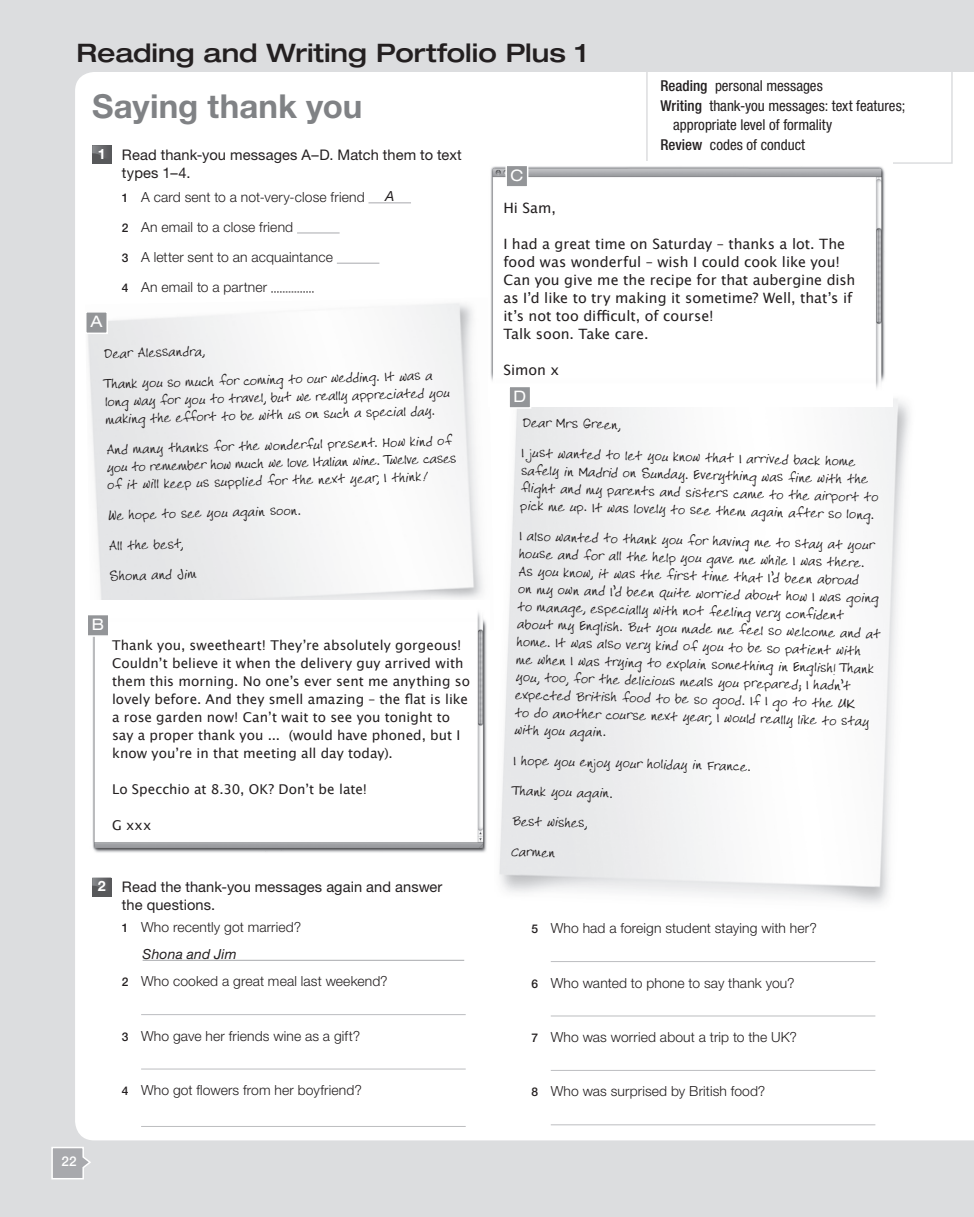
<style>
.page{position:relative;width:974px;height:1217px;background:#fff}
.page>*{position:absolute;margin:0;border:0;box-sizing:border-box;transform-origin:0 0}
.t1{font:700 33px "Helvetica Neue LT Std";letter-spacing:.005em;color:#808285}
.t2{font:500 expanded 25.5px "Helvetica Neue LT Std";color:#231f20}
.t3{font:expanded 15.9px "Helvetica Neue LT Std";color:#fff}
.t4{font:condensed 15px "Helvetica Neue LT Std";color:#231f20}
.t5{font:14.7px/17.5px "Helvetica Neue LT Std";letter-spacing:.005em;color:#231f20}
.t6{font:14.25px/17.5px "Libertys Hand";color:#231f20}
.t7{font:14.25px/18px "Lucida Grande";color:#231f20}
.t8{font:300 13.8px/30.2px "Helvetica Neue LT Std";letter-spacing:.01em;color:#231f20}
.t9{font:italic 13.8px "Helvetica Neue LT Std";letter-spacing:.01em;color:#231f20}
.t10{font:13.5px/18px "Lucida Grande";letter-spacing:.005em;color:#231f20}
.t11{font:500 13.5px "Helvetica Neue LT Std";color:#fff}
.s1{font-weight:700;font-size:14.25px;color:#fff}
.s2{font-weight:500;font-size:12px}
.s3{font-weight:500}
.s4{font-family:"Youngs Hand";font-size:15px}
</style>
<div class="page">
<div style="left:0;top:0;width:974px;height:1216px;background:#dcdddf"></div>
<div style="left:75px;top:72px;width:899px;height:1068px;background:#fff"></div>
<svg style="left:51px;top:1147px;width:40px;height:32px"></svg>
<div style="left:646px;top:0;width:306px;height:164px;border:2px solid #dcdddf"></div>
<img style="left:494px;top:377px;width:422px;height:538px">
<img style="left:85px;top:297px;width:409px;height:340px">
<img style="left:488px;top:162px;width:404px;height:244px">
<div style="left:92px;top:145px;width:19px;height:19px;background:#57585a"></div>
<svg style="left:92px;top:145px;width:14px;height:13px"></svg>
<hr style="left:368px;top:202px;width:43px;height:1px;background:#a8a9ad">
<hr style="left:297px;top:232px;width:42px;height:1px;background:#a8a9ad">
<hr style="left:337px;top:263px;width:42px;height:1px;background:#a8a9ad">
<svg style="left:271px;top:291px;width:43px;height:1px"></svg>
<div style="left:81px;top:600px;width:409px;height:253px;background:#fff"></div>
<hr style="left:551px;top:960px;width:324px;height:1px;background:#bcbdc0">
<hr style="left:551px;top:1015px;width:324px;height:1px;background:#bcbdc0">
<hr style="left:551px;top:1069px;width:324px;height:1px;background:#bcbdc0">
<hr style="left:551px;top:1124px;width:324px;height:1px;background:#bcbdc0">
<div style="left:92px;top:877px;width:19px;height:19px;background:#57585a"></div>
<svg style="left:92px;top:877px;width:19px;height:13px"></svg>
<hr style="left:143px;top:959px;width:321px;height:1px;background:#a8a9ad">
<hr style="left:141px;top:1013px;width:325px;height:1px;background:#bcbdc0">
<hr style="left:141px;top:1068px;width:325px;height:1px;background:#bcbdc0">
<hr style="left:141px;top:1125px;width:325px;height:1px;background:#bcbdc0">
<svg style="left:84px;top:310px;width:25px;height:25px"></svg>
<svg style="left:86px;top:613px;width:24px;height:24px"></svg>
<svg style="left:505px;top:164px;width:24px;height:24px"></svg>
<svg style="left:507px;top:385px;width:25px;height:24px"></svg>
<h2 class="t2" style="left:77px;top:37px;width:512px">Reading and Writing Portfolio Plus 1</h2>
<h1 class="t1" style="left:92px;top:86px;width:272px">Saying thank you</h1>
<p class="t5" style="left:122px;top:146px;width:341px;text-indent:-24px"><span class="s1">1</span> Read thank-you messages A–D. Match them to text types 1–4.</p>
<p class="t8" style="left:122px;top:181px;width:244px"><span class="s2">1</span> A card sent to a not-very-close friend</p>
<p class="t9" style="left:385px;top:188px;width:11px">A</p>
<p class="t8" style="left:122px;top:211px;width:212px"><span class="s2">2</span> An email to a close friend<br><span class="s2">3</span> A letter sent to an acquaintance<br><span class="s2">4</span> An email to a partner</p>
<p class="t3" style="left:90px;top:312px;width:14px">A</p>
<p class="t6" style="left:103px;top:344px;width:102px;rotate:-2deg">Dear Alessandra,</p>
<p class="t6" style="left:104px;top:375px;width:346px;rotate:-2deg">Thank you so much for coming to our wedding. It was a long way for you to travel, but we really appreciated you making the effort to be with us on such a special day.</p>
<p class="t6" style="left:106px;top:441px;width:351px;rotate:-2deg">And many thanks for the wonderful present. How kind of you to remember how much we love Italian wine. Twelve cases of it will keep us supplied for the next year, I think!</p>
<p class="t6" style="left:107px;top:500px;width:195px;line-height:30.2px;rotate:-2deg">We hope to see you again soon.<br>All the best,<br>Shona and Jim</p>
<p class="t3" style="left:92px;top:614px;width:14px">B</p>
<p class="t10" style="left:112px;top:636px;width:359px">Thank you, sweetheart! They’re absolutely gorgeous!<br>Couldn’t believe it when the delivery guy arrived with them this morning. No one’s ever sent me anything so lovely before. And they smell amazing – the flat is like a rose garden now! Can’t wait to see you tonight to say a proper thank you ... (would have phoned, but I know you’re in that meeting all day today).</p>
<p class="t10" style="left:112px;top:780px;width:257px">Lo Specchio at 8.30, OK? Don’t be late!</p>
<p class="t10" style="left:112px;top:816px;width:41px">G xxx</p>
<p class="t5" style="left:122px;top:877px;width:322px;text-indent:-24px"><span class="s1">2</span> Read the thank-you messages again and answer the questions.</p>
<p class="t8" style="left:122px;top:911px;width:181px"><span class="s2">1</span> Who recently got married?</p>
<p class="t9" style="left:143px;top:945px;width:95px">Shona and Jim</p>
<p class="t8" style="left:122px;top:965px;width:267px"><span class="s2">2</span> Who cooked a great meal last weekend?</p>
<p class="t8" style="left:122px;top:1020px;width:240px"><span class="s2">3</span> Who gave her friends wine as a gift?</p>
<p class="t8" style="left:122px;top:1074px;width:241px"><span class="s2">4</span> Who got flowers from her boyfriend?</p>
<p class="t11" style="left:62px;top:1153px;width:17px">22</p>
<p class="t3" style="left:510px;top:166px;width:14px">C</p>
<p class="t4" style="left:660px;top:77px;width:164px"><span class="s3">Reading</span> personal messages</p>
<p class="t4" style="left:660px;top:96px;width:246px"><span class="s3">Writing</span> thank-you messages: text features;</p>
<p class="t4" style="left:673px;top:116px;width:161px">appropriate level of formality</p>
<p class="t4" style="left:660px;top:135px;width:146px"><span class="s3">Review</span> codes of conduct</p>
<p class="t7" style="left:503px;top:199px;width:54px">Hi Sam,</p>
<p class="t7" style="left:503px;top:235px;width:354px">I had a great time on Saturday – thanks a lot. The food was wonderful – wish I could cook like you!<br>Can you give me the recipe for that aubergine dish as I’d like to try making it sometime? Well, that’s if it’s not too difficult, of course!<br>Talk soon. Take care.</p>
<p class="t7" style="left:503px;top:361px;width:57px">Simon x</p>
<p class="t3" style="left:513px;top:386px;width:14px">D</p>
<p class="t6" style="left:523px;top:406px;width:336px;line-height:29.4px;rotate:2deg">Dear Mrs Green,<br>I just wanted to let you know that I arrived back home</p>
<p class="t6" style="left:521px;top:459px;width:359px;rotate:2deg">safely in Madrid on Sunday. Everything was fine with the flight and my parents and sisters came to the airport to pick me up. It was lovely to see them again after so long.</p>
<p class="t6" style="left:520px;top:524px;width:366px;rotate:2deg">I also wanted to thank you for having me to stay at your house and for all the help you gave me while I was there.<br>As you know, it was the first time that I’d been abroad<br>on my own and I’d been quite worried about how I was going to manage, especially with not feeling very confident about my English. But you made me feel so welcome and at home. It was also very kind of you to be so patient with<br>me when I was trying to explain something in English<span class="s4">!</span> Thank you, too, for the delicious meals you prepared; I hadn’t expected British food to be so good. If I go to the UK<br>to do another course next year, I would really like to stay</p>
<p class="t6" style="left:515px;top:713px;width:239px;line-height:29.7px;rotate:2deg">with you again.<br>I hope you enjoy your holiday in France.</p>
<p class="t6" style="left:513px;top:773px;width:102px;line-height:30.5px;rotate:2deg">Thank you again.<br>Best wishes,<br>Carmen</p>
<p class="t8" style="left:531px;top:912px;width:287px"><span class="s2">5</span> Who had a foreign student staying with her?</p>
<p class="t8" style="left:531px;top:967px;width:264px"><span class="s2">6</span> Who wanted to phone to say thank you?</p>
<p class="t8" style="left:531px;top:1021px;width:267px"><span class="s2">7</span> Who was worried about a trip to the UK?</p>
<p class="t8" style="left:531px;top:1075px;width:235px"><span class="s2">8</span> Who was surprised by British food?</p>
</div>
